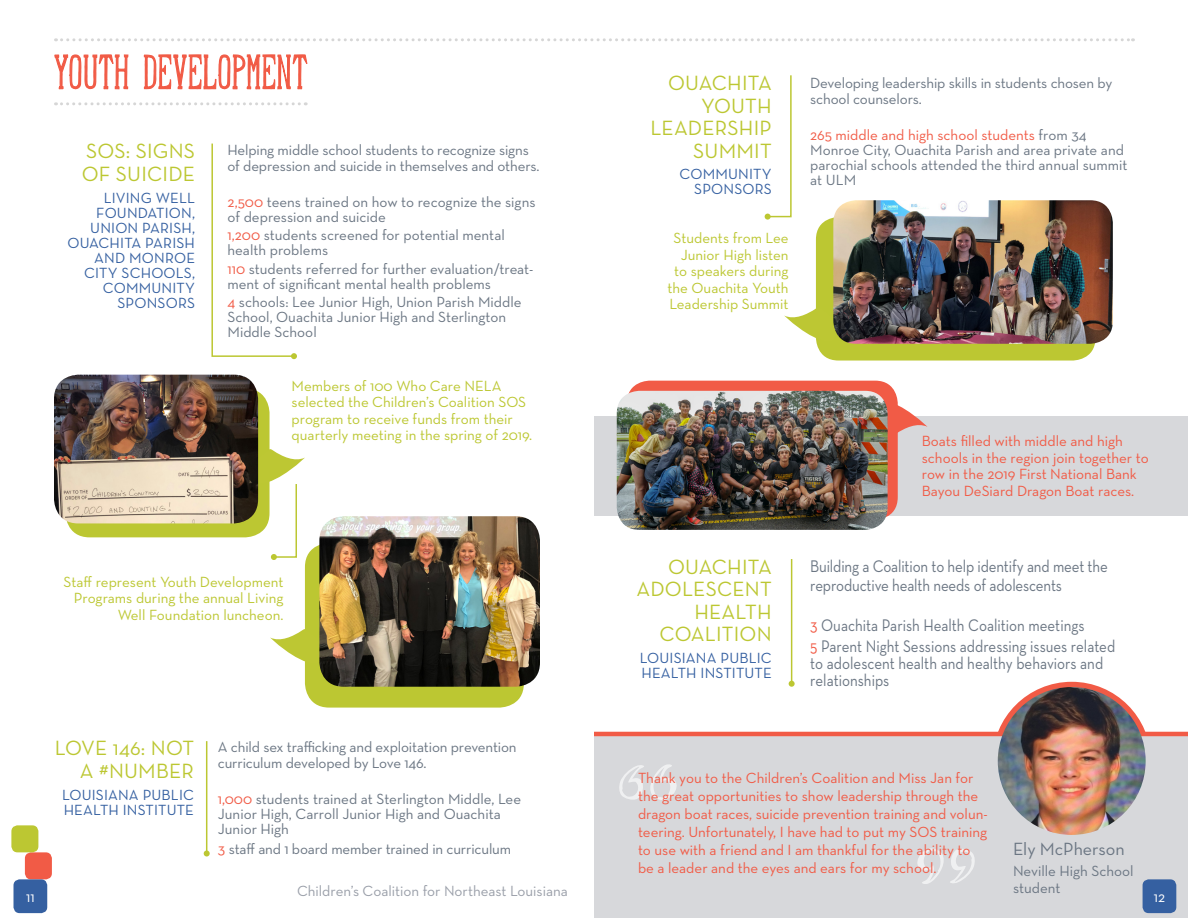
<style>
.page{position:relative;width:1188px;height:918px;background:#fff}
.page>*{position:absolute;margin:0;border:0;box-sizing:border-box;transform-origin:0 0}
.t1{font:51px "Hand Shop Typography A24";letter-spacing:-.015em;color:#f15b46}
.t2{font:21px/22.5px "Neutra Text";letter-spacing:.01em;color:#bcc732;text-align:right}
.t3{font:18px "Neutra Text";color:#6b7683}
.t4{font:17.1px/17.1px "Neutra Text";letter-spacing:-.005em;color:#6b7683;scale:.88 1}
.t5{font:15px/15px "Neutra Text";letter-spacing:-.005em;color:#6b7683}
.t6{font:15px/18px "Neutra Text";color:#f15b46}
.t7{font:15px/16.5px "Neutra Text";color:#bcc732;text-align:right}
.t8{font:15px/15px "Neutra Text";letter-spacing:.01em;color:#3560a1;text-align:right}
.t9{font:15px "Neutra Text";color:#9a9fa9}
.t10{font:15px "Neutra Text";color:#fff}
.s1{color:#f15b46}
</style>
<div class="page">
<div style="left:25px;top:852px;width:27px;height:27px;background:#f15b46;border-radius:6px"></div>
<div style="left:14px;top:879px;width:33px;height:34px;background:#3560a1;border-radius:6px"></div>
<div style="left:11px;top:825px;width:27px;height:27px;background:#bcc732;border-radius:6px"></div>
<div style="left:594px;top:416px;width:594px;height:100px;background:#d7d8db"></div>
<div style="left:65px;top:389px;width:205px;height:148px;background:#bcc732;border-radius:24px"></div>
<div style="left:627px;top:381px;width:271px;height:139px;background:#f15b46;border-radius:23px"></div>
<div style="left:305px;top:543px;width:219px;height:165px;background:#bcc732;border-radius:24px"></div>
<hr style="left:791px;top:559px;width:1px;height:125px;background:#bcc732">
<svg style="left:789px;top:681px;width:6px;height:6px"></svg>
<hr style="left:206px;top:741px;width:1px;height:113px;background:#bcc732">
<svg style="left:204px;top:850px;width:6px;height:6px"></svg>
<svg style="left:252px;top:448px;width:53px;height:112px"></svg>
<svg style="left:270px;top:627px;width:35px;height:37px"></svg>
<svg style="left:54px;top:38px;width:1079px;height:321px"></svg>
<svg style="left:897px;top:400px;width:31px;height:37px"></svg>
<img style="left:54px;top:375px;width:204px;height:148px">
<img style="left:833px;top:200px;width:280px;height:144px">
<img style="left:617px;top:391px;width:271px;height:139px">
<img style="left:319px;top:516px;width:221px;height:171px">
<div style="left:594px;top:734px;width:594px;height:184px;background:#d7d8db"></div>
<hr style="left:594px;top:732px;width:594px;height:4px;background:#f15b46">
<img style="left:998px;top:687px;width:148px;height:148px;border-radius:74px">
<svg style="left:619px;top:764px;width:58px;height:36px"></svg>
<svg style="left:917px;top:848px;width:58px;height:36px"></svg>
<div style="left:1143px;top:879px;width:33px;height:34px;background:#3560a1;border-radius:6px"></div>
<p class="t1" style="left:54px;top:48px;width:256px">YOUTH DEVELOPMENT</p>
<p class="t2" style="left:82px;top:140px;width:115px;text-align:left">SOS: SIGNS<br>OF SUICIDE</p>
<p class="t8" style="left:67px;top:190px;width:129px">LIVING WELL<br>FOUNDATION,<br>UNION PARISH,<br>OUACHITA PARISH<br>AND MONROE<br>CITY SCHOOLS,<br>COMMUNITY<br>SPONSORS</p>
<p class="t5" style="left:228px;top:141px;width:313px;line-height:16.5px">Helping middle school students to recognize signs of depression and suicide in themselves and others.</p>
<p class="t5" style="left:228px;top:194px;width:310px"><span class="s1">2,500</span> teens trained on how to recognize the signs of depression and suicide</p>
<p class="t5" style="left:228px;top:227px;width:279px"><span class="s1">1,200</span> students screened for potential mental health problems</p>
<p class="t5" style="left:228px;top:261px;width:307px"><span class="s1">110</span> students referred for further evaluation/treat&shy;ment of significant mental health problems</p>
<p class="t5" style="left:228px;top:294px;width:296px"><span class="s1">4</span> schools: Lee Junior High, Union Parish Middle<br>School, Ouachita Junior High and Sterlington<br>Middle School</p>
<p class="t7" style="left:292px;top:377px;width:242px;text-align:left">Members of 100 Who Care NELA selected the Children’s Coalition SOS program to receive funds from their quarterly meeting in the spring of 2019.</p>
<p class="t2" style="left:650px;top:71px;width:123px">OUACHITA<br>YOUTH<br>LEADERSHIP<br>SUMMIT</p>
<p class="t8" style="left:680px;top:166px;width:94px">COMMUNITY<br>SPONSORS</p>
<p class="t7" style="left:668px;top:230px;width:123px">Students from Lee<br>Junior High listen to speakers during the Ouachita Youth<br>Leadership Summit</p>
<p class="t5" style="left:810px;top:74px;width:304px;line-height:16.5px">Developing leadership skills in students chosen by school counselors.</p>
<p class="t5" style="left:810px;top:127px;width:319px"><span class="s1">265 middle and high school students</span> from 34<br>Monroe City, Ouachita Parish and area private and parochial schools attended the third annual summit at ULM</p>
<p class="t6" style="left:922px;top:433px;width:229px;line-height:16.5px">Boats filled with middle and high schools in the region join together to row in the 2019 First National Bank Bayou DeSiard Dragon Boat races.</p>
<p class="t10" style="left:26px;top:887px;width:10px">11</p>
<p class="t7" style="left:64px;top:573px;width:221px">Staff represent Youth Development<br>Programs during the annual Living<br>Well Foundation luncheon.</p>
<p class="t2" style="left:636px;top:555px;width:137px">OUACHITA<br>ADOLESCENT<br>HEALTH<br>COALITION</p>
<p class="t8" style="left:640px;top:650px;width:133px;text-align:left">LOUISIANA PUBLIC<br>HEALTH INSTITUTE</p>
<p class="t4" style="left:810px;top:556px;width:340px;line-height:18.8px">Building a Coalition to help identify and meet the reproductive health needs of adolescents</p>
<p class="t4" style="left:810px;top:616px;width:313px"><span class="s1">3</span> Ouachita Parish Health Coalition meetings</p>
<p class="t4" style="left:810px;top:637px;width:348px"><span class="s1">5</span> Parent Night Sessions addressing issues related to adolescent health and healthy behaviors and relationships</p>
<p class="t2" style="left:55px;top:737px;width:141px">LOVE 146: NOT<br>A #NUMBER</p>
<p class="t8" style="left:62px;top:787px;width:133px;text-align:left">LOUISIANA PUBLIC<br>HEALTH INSTITUTE</p>
<p class="t5" style="left:218px;top:738px;width:300px;line-height:16.5px">A child sex trafficking and exploitation prevention curriculum developed by Love 146.</p>
<p class="t5" style="left:218px;top:791px;width:305px"><span class="s1">1,000</span> students trained at Sterlington Middle, Lee<br>Junior High, Carroll Junior High and Ouachita<br>Junior High</p>
<p class="t5" style="left:218px;top:841px;width:295px"><span class="s1">3</span> staff and 1 board member trained in curriculum</p>
<p class="t3" style="left:1013px;top:838px;width:113px">Ely McPherson</p>
<p class="t5" style="left:1013px;top:863px;width:122px;line-height:16.5px">Neville High School student</p>
<p class="t6" style="left:638px;top:769px;width:351px">Thank you to the Children’s Coalition and Miss Jan for the great opportunities to show leadership through the dragon boat races, suicide prevention training and volun&shy;teering. Unfortunately, I have had to put my SOS training to use with a friend and I am thankful for the ability to be a leader and the eyes and ears for my school.</p>
<p class="t9" style="left:297px;top:882px;width:272px">Children’s Coalition for Northeast Louisiana</p>
<p class="t10" style="left:1154px;top:887px;width:13px">12</p>
</div>
